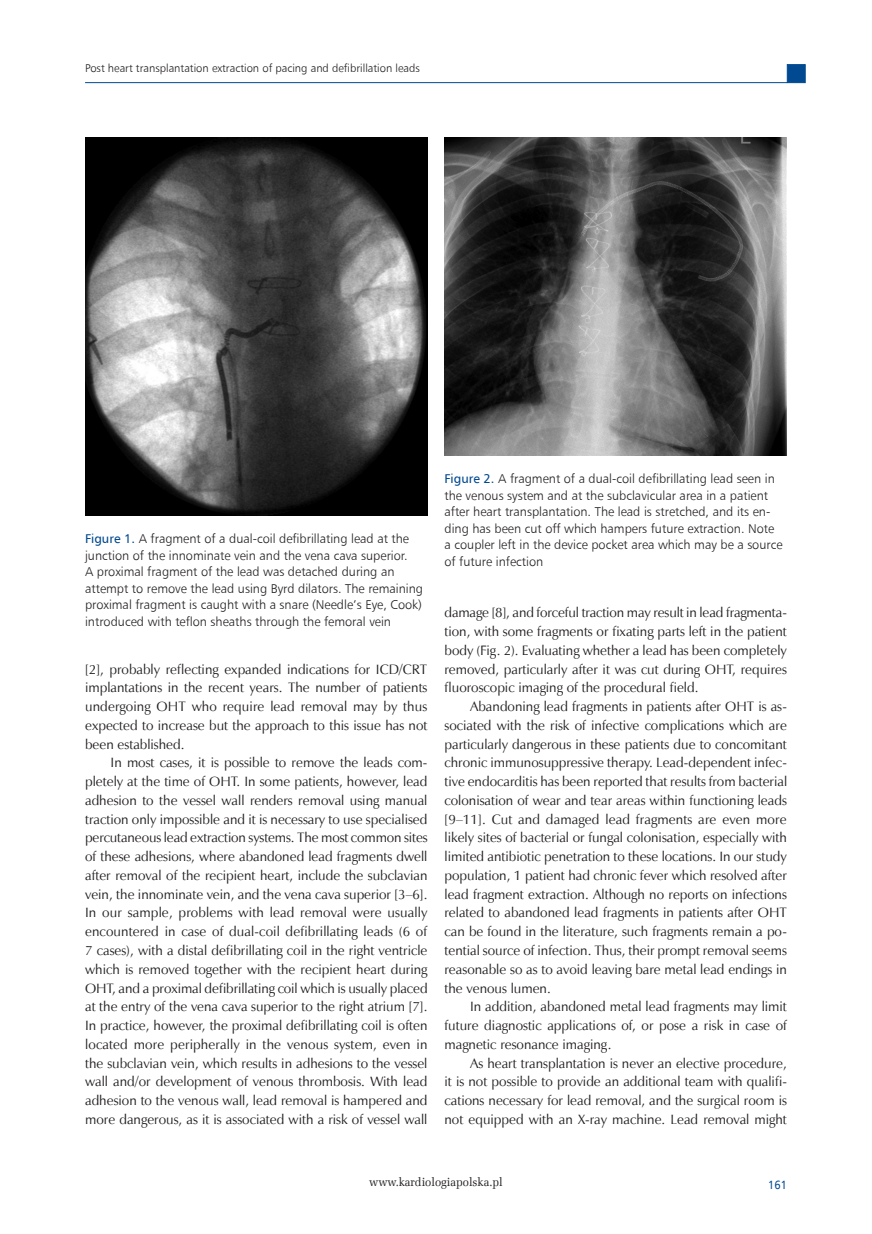
<style>
.page{position:relative;width:872px;height:1234px;background:#fff}
.page>*{position:absolute;margin:0;border:0;box-sizing:border-box;transform-origin:0 0}
._09_Tekst_ANG{font:13.65px/18.8px "Zapf Humnst EU";color:#231f20;text-align:justify}
._09_Tekst_pierwszy_A{font:13.65px/18.8px "Zapf Humnst EU";color:#231f20;text-align:justify}
._26_Rycina_podpis{font:12.75px/16.5px "Humnst 777 Lt EU";color:#231f20}
.t1{font:12px "Zapf Ellipt EU";color:#231f20;scale:.95 1}
.t2{font:12px "Humnst 777 EU";color:#014990;scale:.9 1}
.t3{font:11.25px "Humnst 777 Lt EU";color:#231f20}
.s1{font-family:"Humnst 777 EU";color:#014990}
</style>
<div class="page">
<hr style="left:85px;top:82px;width:702px;height:1px;background:#014990">
<div style="left:787px;top:64px;width:18px;height:19px;background:#014990;border:1px solid #014990"></div>
<img style="left:85px;top:138px;width:342px;height:378px">
<img style="left:444px;top:138px;width:343px;height:318px">
<p class="t3" style="left:85px;top:61px;width:336px">Post heart transplantation extraction of pacing and defibrillation leads</p>
<p class="_26_Rycina_podpis" style="left:85px;top:530px;width:339px"><span class="s1">Figure 1.</span> A fragment of a dual-coil defibrillating lead at the junction of the innominate vein and the vena cava superior.<br>A proximal fragment of the lead was detached during an attempt to remove the lead using Byrd dilators. The remaining proximal fragment is caught with a snare (Needle’s Eye, Cook) introduced with teflon sheaths through the femoral vein</p>
<p class="_09_Tekst_pierwszy_A" style="left:85px;top:659px;width:344px">[2], probably reflecting expanded indications for ICD/CRT implantations in the recent years. The number of patients undergoing OHT who require lead removal may by thus expected to increase but the approach to this issue has not been established.</p>
<p class="_09_Tekst_ANG" style="left:85px;top:753px;width:344px;text-indent:26px">In most cases, it is possible to remove the leads com&shy;pletely at the time of OHT. In some patients, however, lead adhesion to the vessel wall renders removal using manual traction only impossible and it is necessary to use specialised percutaneous lead extraction systems. The most common sites of these adhesions, where abandoned lead fragments dwell after removal of the recipient heart, include the subclavian vein, the innominate vein, and the vena cava superior [3–6].<br>In our sample, problems with lead removal were usually encountered in case of dual-coil defibrillating leads (6 of 7 cases), with a distal defibrillating coil in the right ventricle which is removed together with the recipient heart during OHT, and a proximal defibrillating coil which is usually placed at the entry of the vena cava superior to the right atrium [7].<br>In practice, however, the proximal defibrillating coil is often located more peripherally in the venous system, even in the subclavian vein, which results in adhesions to the vessel wall and/or development of venous thrombosis. With lead adhesion to the venous wall, lead removal is hampered and more dangerous, as it is associated with a risk of vessel wall</p>
<p class="_26_Rycina_podpis" style="left:444px;top:470px;width:339px"><span class="s1">Figure 2.</span> A fragment of a dual-coil defibrillating lead seen in the venous system and at the subclavicular area in a patient after heart transplantation. The lead is stretched, and its en&shy;ding has been cut off which hampers future extraction. Note a coupler left in the device pocket area which may be a source of future infection</p>
<p class="_09_Tekst_ANG" style="left:444px;top:603px;width:344px">damage [8], and forceful traction may result in lead fragmenta&shy;tion, with some fragments or fixating parts left in the patient body (Fig. 2). Evaluating whether a lead has been completely removed, particularly after it was cut during OHT, requires fluoroscopic imaging of the procedural field.</p>
<p class="_09_Tekst_ANG" style="left:444px;top:696px;width:344px;text-indent:26px">Abandoning lead fragments in patients after OHT is as&shy;sociated with the risk of infective complications which are particularly dangerous in these patients due to concomitant chronic immunosuppressive therapy. Lead-dependent infec&shy;tive endocarditis has been reported that results from bacterial colonisation of wear and tear areas within functioning leads [9–11]. Cut and damaged lead fragments are even more likely sites of bacterial or fungal colonisation, especially with limited antibiotic penetration to these locations. In our study population, 1 patient had chronic fever which resolved after lead fragment extraction. Although no reports on infections related to abandoned lead fragments in patients after OHT can be found in the literature, such fragments remain a po&shy;tential source of infection. Thus, their prompt removal seems reasonable so as to avoid leaving bare metal lead endings in the venous lumen.</p>
<p class="_09_Tekst_ANG" style="left:444px;top:996px;width:344px;text-indent:26px">In addition, abandoned metal lead fragments may limit future diagnostic applications of, or pose a risk in case of magnetic resonance imaging.</p>
<p class="_09_Tekst_ANG" style="left:444px;top:1053px;width:344px;text-indent:26px">As heart transplantation is never an elective procedure, it is not possible to provide an additional team with qualifi&shy;cations necessary for lead removal, and the surgical room is not equipped with an X-ray machine. Lead removal might</p>
<p class="t1" style="left:369px;top:1173px;width:142px">www.kardiologiapolska.pl</p>
<p class="t2" style="left:768px;top:1176px;width:22px">161</p>
</div>
